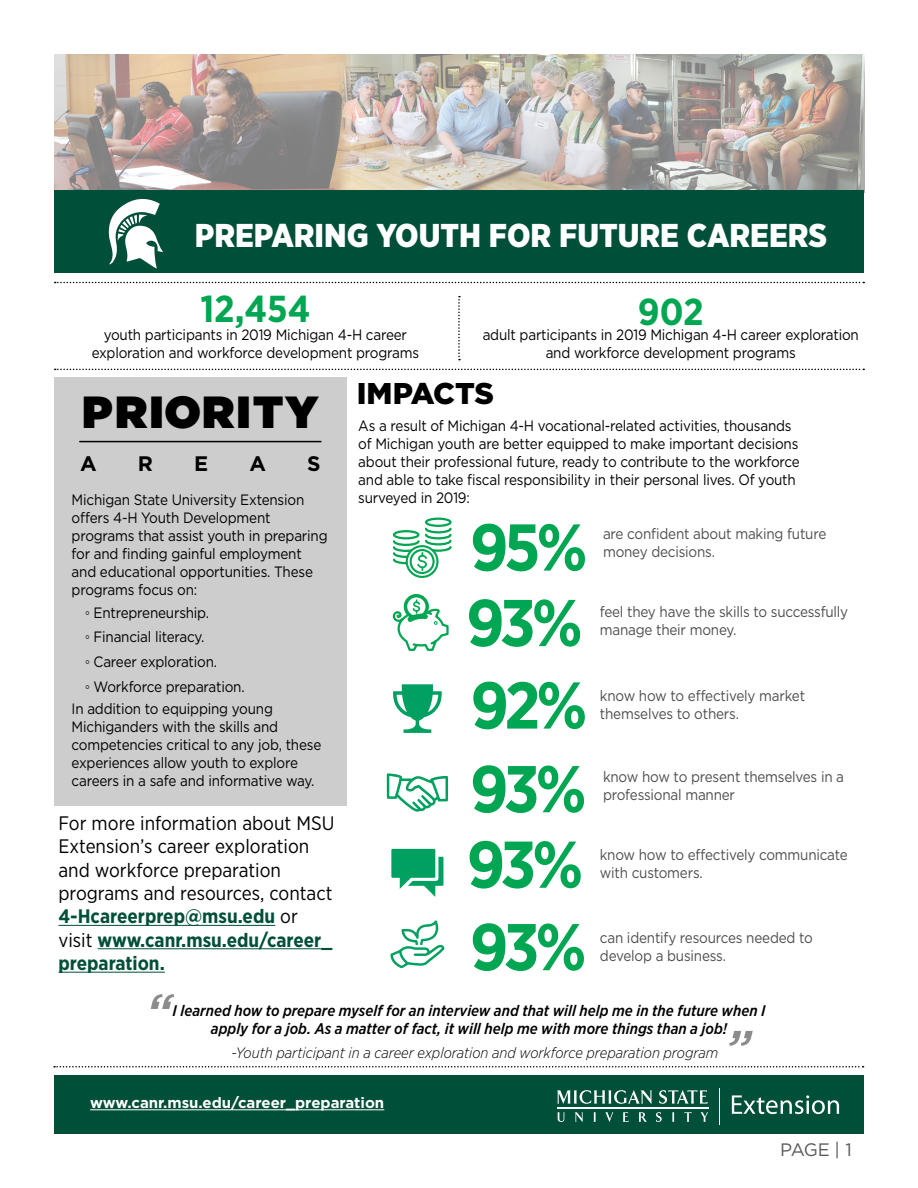
<style>
.page{position:relative;width:918px;height:1188px;background:#fff}
.page>*{position:absolute;margin:0;border:0;box-sizing:border-box;transform-origin:0 0}
.t1{font:700 66px "Gotham Narrow";letter-spacing:-.07em;color:#00a651}
.t2{font:italic 500 53.25px "Gotham Narrow";color:#8a8c8e}
.t3{font:900 45px "Gotham";letter-spacing:.05em;color:#000}
.t4{font:700 37.5px "Gotham Narrow";color:#00a651}
.t5{font:900 33px "Gotham Narrow";color:#fff}
.t6{font:900 30px "Gotham";letter-spacing:-.01em;color:#000}
.t7{font:700 21px "Gotham";color:#000}
.t8{font:19.5px/23.4px "Gotham Narrow";color:#000}
.t9{font:18px "Gotham";color:#58595b}
.t10{font:italic 500 15.45px/18.5px "Gotham Narrow";color:#000;text-align:center}
.paragraph{font:15px/18px "Gotham";letter-spacing:-.015em;color:#000;scale:.9 1}
.t11{font:15px/18px "Gotham";letter-spacing:-.015em;color:#4d4d4f;scale:.9 1}
.t12{font:italic 300 15px "Gotham Narrow";color:#000}
.Bottom_Link{font:700 15px "Gotham";color:#fff}
.s1{font-family:"Arial"}
.s2{font-weight:700;color:#004f39}
</style>
<div class="page">
<img style="left:55px;top:54px;width:810px;height:139px">
<div style="left:54px;top:190px;width:810px;height:83px;background:#004f39"></div>
<div style="left:54px;top:1075px;width:810px;height:59px;background:#004f39"></div>
<svg style="left:55px;top:282px;width:809px;height:1px"></svg>
<svg style="left:55px;top:369px;width:809px;height:1px"></svg>
<svg style="left:458px;top:296px;width:2px;height:64px"></svg>
<div style="left:54px;top:377px;width:293px;height:429px;background:#cdcdcd"></div>
<svg style="left:108px;top:198px;width:55px;height:70px"></svg>
<hr style="left:79px;top:441px;width:242px;height:1px;background:#000">
<svg style="left:557px;top:1112px;width:8px;height:10px"></svg>
<svg style="left:575px;top:1112px;width:8px;height:10px"></svg>
<svg style="left:594px;top:1112px;width:2px;height:10px"></svg>
<svg style="left:605px;top:1112px;width:8px;height:10px"></svg>
<svg style="left:623px;top:1112px;width:6px;height:10px"></svg>
<svg style="left:639px;top:1112px;width:8px;height:10px"></svg>
<svg style="left:656px;top:1112px;width:6px;height:10px"></svg>
<svg style="left:672px;top:1112px;width:2px;height:10px"></svg>
<svg style="left:684px;top:1112px;width:8px;height:10px"></svg>
<svg style="left:700px;top:1112px;width:8px;height:10px"></svg>
<svg style="left:557px;top:1090px;width:95px;height:14px"></svg>
<svg style="left:659px;top:1090px;width:49px;height:14px"></svg>
<hr style="left:557px;top:1107px;width:151px;height:1px;background:#fff">
<svg style="left:732px;top:1095px;width:107px;height:19px"></svg>
<hr style="left:720px;top:1088px;width:1px;height:36px;background:#fff">
<svg style="left:54px;top:1066px;width:810px;height:2px"></svg>
<svg style="left:387px;top:773px;width:61px;height:39px"></svg>
<svg style="left:393px;top:684px;width:49px;height:49px"></svg>
<svg style="left:390px;top:920px;width:54px;height:48px"></svg>
<svg style="left:391px;top:849px;width:52px;height:48px"></svg>
<svg style="left:409px;top:548px;width:27px;height:27px"></svg>
<div style="left:406px;top:545px;width:33px;height:33px;border:6px solid #00a652;border-radius:50%"></div>
<div style="left:408px;top:547px;width:28px;height:29px;border:2px solid #fff;border-radius:50%"></div>
<svg style="left:392px;top:517px;width:60px;height:53px"></svg>
<div style="left:404px;top:594px;width:25px;height:25px;border:5px solid #00a652;border-radius:50%"></div>
<svg style="left:406px;top:597px;width:20px;height:20px"></svg>
<div style="left:406px;top:596px;width:21px;height:21px;border:2px solid #00a652;border-radius:50%"></div>
<svg style="left:392px;top:600px;width:57px;height:51px"></svg>
<hr style="left:58px;top:925px;width:217px;height:1px;background:#004f39">
<hr style="left:98px;top:948px;width:234px;height:1px;background:#004f39">
<hr style="left:58px;top:972px;width:107px;height:1px;background:#004f39">
<hr style="left:90px;top:1109px;width:294px;height:1px;background:#fff">
<h3 class="t5" style="left:195px;top:214px;width:634px">PREPARING YOUTH FOR FUTURE CAREERS</h3>
<p class="t4" style="left:200px;top:285px;width:112px">12,454</p>
<p class="paragraph" style="left:92px;top:326px;width:365px;text-align:center">youth participants in 2019 Michigan 4-H career exploration and workforce development programs</p>
<p class="t4" style="left:638px;top:288px;width:67px">902</p>
<p class="paragraph" style="left:483px;top:326px;width:420px;text-align:center">adult participants in 2019 Michigan 4-H career exploration and workforce development programs</p>
<h1 class="t6" style="left:357px;top:373px;width:139px">IMPACTS</h1>
<p class="paragraph" style="left:358px;top:417px;width:492px">As a result of Michigan 4-H vocational-related activities, thousands of Michigan youth are better equipped to make important decisions about their professional future, ready to contribute to the workforce and able to take fiscal responsibility in their personal lives. Of youth surveyed in 2019:</p>
<p class="t1" style="left:470px;top:505px;width:119px">95%</p>
<p class="t11" style="left:603px;top:524px;width:250px">are confident about making future money decisions.</p>
<p class="t1" style="left:466px;top:581px;width:118px">93%</p>
<p class="t11" style="left:600px;top:602px;width:278px">feel they have the skills to successfully manage their money.</p>
<p class="t1" style="left:470px;top:663px;width:118px">92%</p>
<p class="t11" style="left:600px;top:687px;width:230px">know how to effectively market themselves to others.</p>
<p class="t1" style="left:470px;top:747px;width:118px">93%</p>
<p class="t11" style="left:603px;top:768px;width:269px">know how to present themselves in a professional manner</p>
<p class="t1" style="left:467px;top:822px;width:118px">93%</p>
<p class="t11" style="left:600px;top:846px;width:277px">know how to effectively communicate with customers.</p>
<p class="t1" style="left:470px;top:905px;width:118px">93%</p>
<p class="t11" style="left:600px;top:928px;width:238px">can identify resources needed to develop a business.</p>
<p class="t3" style="left:82px;top:379px;width:238px">PRIORITY</p>
<p class="t7" style="left:80px;top:449px;width:18px">A</p>
<p class="t7" style="left:138px;top:449px;width:17px">R</p>
<p class="t7" style="left:194px;top:449px;width:16px">E</p>
<p class="t7" style="left:250px;top:449px;width:18px">A</p>
<p class="t7" style="left:307px;top:449px;width:15px">S</p>
<p class="paragraph" style="left:72px;top:491px;width:286px">Michigan State University Extension offers 4-H Youth Development programs that assist youth in preparing for and finding gainful employment and educational opportunities. These programs focus on:</p>
<p class="paragraph" style="left:85px;top:603px;width:139px"><span class="s1">◦</span> Entrepreneurship.</p>
<p class="paragraph" style="left:85px;top:628px;width:134px"><span class="s1">◦</span> Financial literacy.</p>
<p class="paragraph" style="left:85px;top:653px;width:148px"><span class="s1">◦</span> Career exploration.</p>
<p class="paragraph" style="left:85px;top:677px;width:179px"><span class="s1">◦</span> Workforce preparation.</p>
<p class="paragraph" style="left:72px;top:700px;width:279px">In addition to equipping young Michiganders with the skills and competencies critical to any job, these experiences allow youth to explore careers in a safe and informative way.</p>
<p class="t8" style="left:58px;top:811px;width:278px">For more information about MSU<br>Extension’s career exploration and workforce preparation programs and resources, contact<br><span class="s2">4-Hcareerprep@msu.edu</span> or visit <span class="s2">www.canr.msu.edu/career_ preparation.</span></p>
<p class="t10" style="left:173px;top:1001px;width:595px">I learned how to prepare myself for an interview and that will help me in the future when I apply for a job. As a matter of fact, it will help me with more things than a job!</p>
<p class="t12" style="left:232px;top:1044px;width:488px">-Youth participant in a career exploration and workforce preparation program</p>
<p class="Bottom_Link" style="left:90px;top:1093px;width:296px">www.canr.msu.edu/career_preparation</p>
<h2 class="t2" style="left:146px;top:979px;width:27px">“</h2>
<h2 class="t2" style="left:758px;top:1061px;width:27px;rotate:-180deg">“</h2>
<p class="t9" style="left:780px;top:1138px;width:73px">PAGE | 1</p>
</div>
